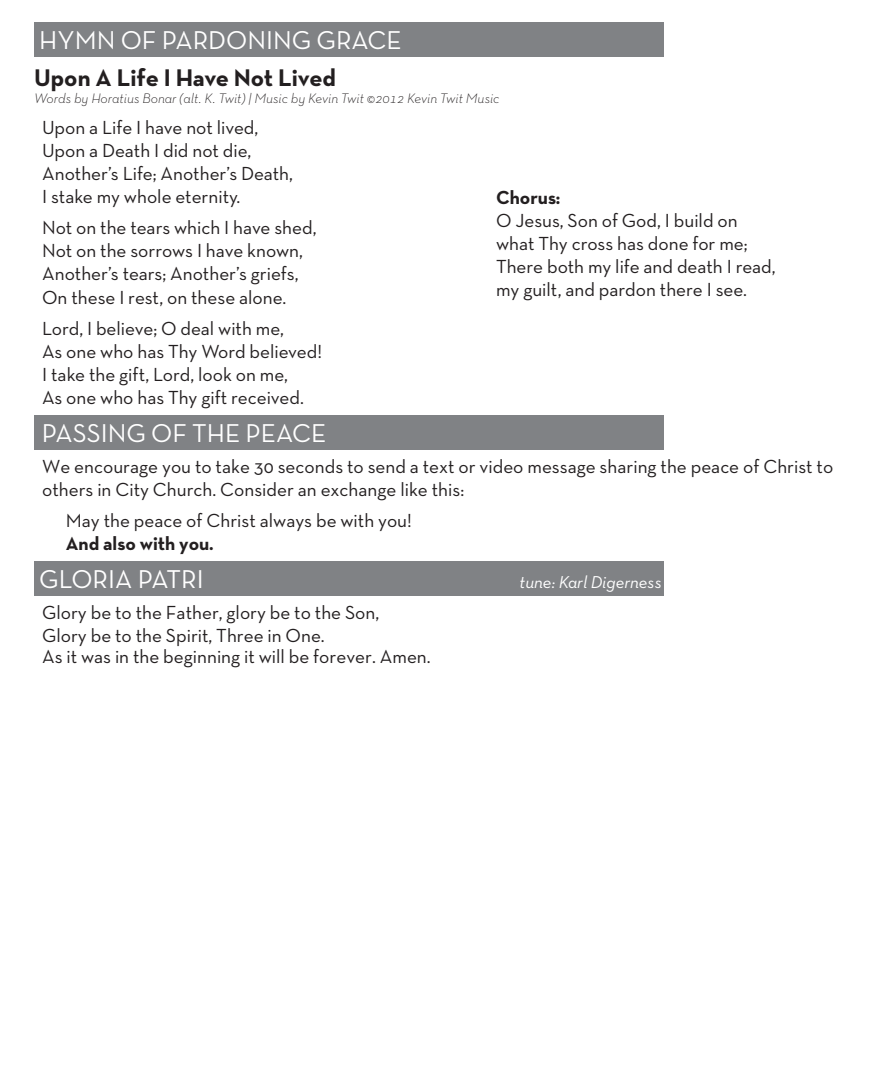
<style>
.page{position:relative;width:882px;height:1071px;background:#fff}
.page>*{position:absolute;margin:0;border:0;box-sizing:border-box;transform-origin:0 0}
.t1{font:26.25px "Neutra Text TF";color:#fff}
.MAIN_BOX_STYLE_1{font:700 24.5px "Neutra Text TF";letter-spacing:-.01em;color:#231f20}
.MAIN_BOX_STYLE_1-2{font:19.25px/23.1px "Neutra Text TF";color:#231f20}
.MAIN_BOX_STYLE_1-3{font:700 19.25px "Neutra Text TF";color:#231f20}
.t2{font:italic 17.5px "Neutra Text TF";color:#fff}
.MAIN_BOX_STYLE_1-4{font:italic 300 14px "Neutra Text TF";color:#231f20}
</style>
<div class="page">
<div style="left:34px;top:23px;width:630px;height:34px;background:#808285"></div>
<div style="left:34px;top:416px;width:630px;height:34px;background:#808285"></div>
<div style="left:34px;top:562px;width:630px;height:34px;background:#808285"></div>
<p class="t1" style="left:39px;top:24px;width:364px">HYMN OF PARDONING GRACE</p>
<p class="MAIN_BOX_STYLE_1" style="left:34px;top:63px;width:303px">Upon A Life I Have Not Lived</p>
<p class="MAIN_BOX_STYLE_1-4" style="left:34px;top:90px;width:467px">Words by Horatius Bonar (alt. K. Twit) | Music by Kevin Twit ©2012 Kevin Twit Music</p>
<p class="MAIN_BOX_STYLE_1-2" style="left:42px;top:116px;width:218px">Upon a Life I have not lived,</p>
<p class="MAIN_BOX_STYLE_1-2" style="left:42px;top:139px;width:211px">Upon a Death I did not die,</p>
<p class="MAIN_BOX_STYLE_1-2" style="left:42px;top:162px;width:252px">Another’s Life; Another’s Death,</p>
<p class="MAIN_BOX_STYLE_1-2" style="left:42px;top:185px;width:200px">I stake my whole eternity.</p>
<p class="MAIN_BOX_STYLE_1-2" style="left:42px;top:216px;width:276px">Not on the tears which I have shed,</p>
<p class="MAIN_BOX_STYLE_1-2" style="left:42px;top:239px;width:262px">Not on the sorrows I have known,</p>
<p class="MAIN_BOX_STYLE_1-2" style="left:42px;top:262px;width:258px">Another’s tears; Another’s griefs,</p>
<p class="MAIN_BOX_STYLE_1-2" style="left:42px;top:285px;width:246px">On these I rest, on these alone.</p>
<p class="MAIN_BOX_STYLE_1-2" style="left:42px;top:316px;width:243px">Lord, I believe; O deal with me,</p>
<p class="MAIN_BOX_STYLE_1-2" style="left:42px;top:339px;width:282px">As one who has Thy Word believed!</p>
<p class="MAIN_BOX_STYLE_1-2" style="left:42px;top:362px;width:247px">I take the gift, Lord, look on me,</p>
<p class="MAIN_BOX_STYLE_1-2" style="left:42px;top:385px;width:263px">As one who has Thy gift received.</p>
<p class="t1" style="left:42px;top:417px;width:286px">PASSING OF THE PEACE</p>
<p class="MAIN_BOX_STYLE_1-2" style="left:42px;top:454px;width:793px">We encourage you to take 30 seconds to send a text or video message sharing the peace of Christ to others in City Church. Consider an exchange like this:</p>
<p class="MAIN_BOX_STYLE_1-2" style="left:66px;top:508px;width:348px">May the peace of Christ always be with you!</p>
<p class="MAIN_BOX_STYLE_1-3" style="left:66px;top:531px;width:149px">And also with you.</p>
<p class="t1" style="left:39px;top:563px;width:166px">GLORIA PATRI</p>
<p class="t2" style="left:520px;top:571px;width:144px">tune: Karl Digerness</p>
<p class="MAIN_BOX_STYLE_1-2" style="left:42px;top:601px;width:339px">Glory be to the Father, glory be to the Son,</p>
<p class="MAIN_BOX_STYLE_1-2" style="left:42px;top:624px;width:284px">Glory be to the Spirit, Three in One.</p>
<p class="MAIN_BOX_STYLE_1-2" style="left:42px;top:645px;width:390px">As it was in the beginning it will be forever. Amen.</p>
<p class="MAIN_BOX_STYLE_1-3" style="left:496px;top:185px;width:65px">Chorus:</p>
<p class="MAIN_BOX_STYLE_1-2" style="left:496px;top:209px;width:243px">O Jesus, Son of God, I build on</p>
<p class="MAIN_BOX_STYLE_1-2" style="left:496px;top:232px;width:253px">what Thy cross has done for me;</p>
<p class="MAIN_BOX_STYLE_1-2" style="left:496px;top:255px;width:281px">There both my life and death I read,</p>
<p class="MAIN_BOX_STYLE_1-2" style="left:496px;top:278px;width:252px">my guilt, and pardon there I see.</p>
</div>
